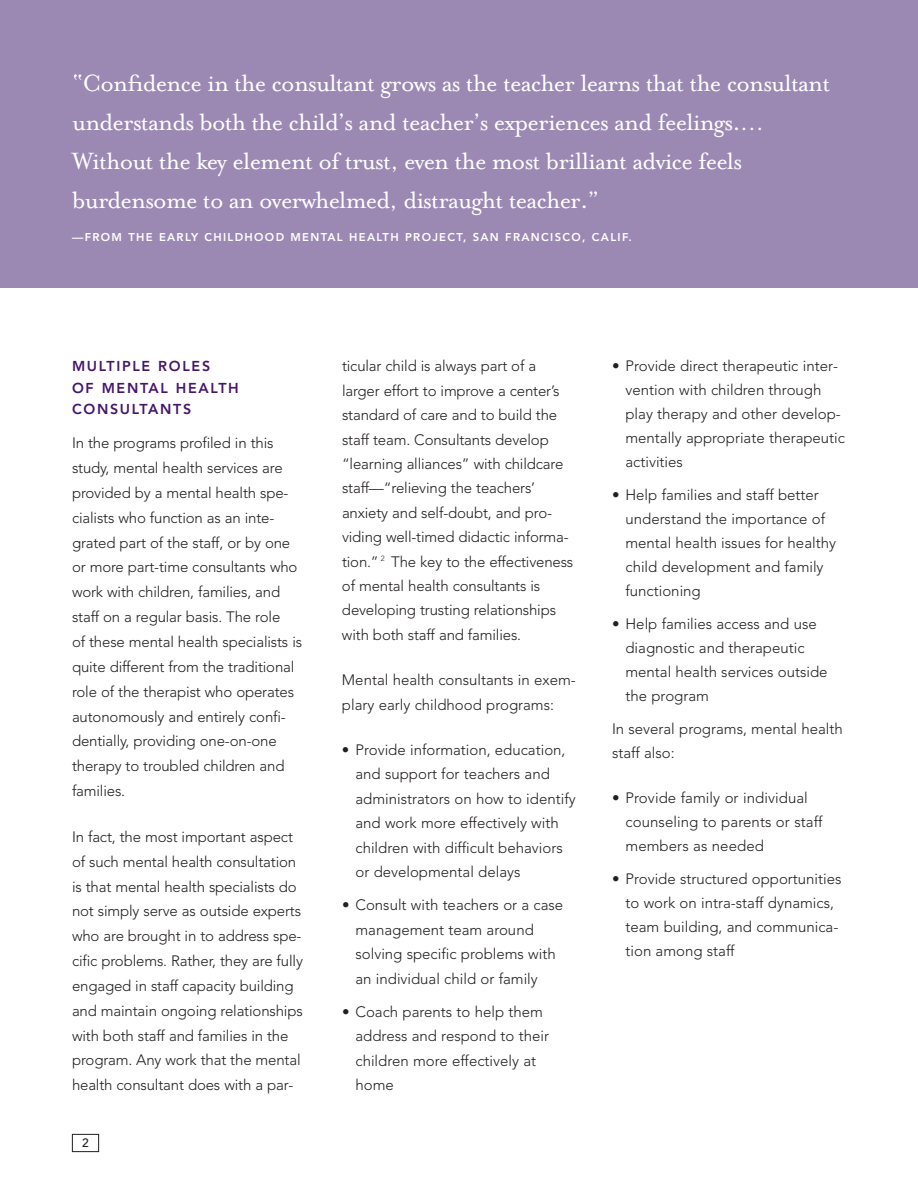
<style>
.page{position:relative;width:918px;height:1188px;background:#fff}
.page>*{position:absolute;margin:0;border:0;box-sizing:border-box;transform-origin:0 0}
.t1{font:27px/39px "Mrs Eaves Roman";letter-spacing:-.03em;color:#fff}
.t2{font:300 15px/24.9px "Avenir";letter-spacing:-.01em;color:#231f1f}
.t3{font:800 14.25px/21.9px "Avenir";letter-spacing:.12em;color:#45166a}
.t4{font:500 12px "Avenir";color:#231f1f}
.t5{font:800 11.25px "Avenir";letter-spacing:.12em;color:#fff}
</style>
<div class="page">
<div style="left:0;top:0;width:918px;height:288px;background:#9b89b4"></div>
<div style="left:72px;top:1134px;width:27px;height:18px;border:1px solid #231f1f"></div>
<p class="t1" style="left:72px;top:62px;width:760px">“Confidence in the consultant grows as the teacher learns that the consultant understands both the child’s and teacher’s experiences and feelings.… Without the key element of trust, even the most brilliant advice feels burdensome to an overwhelmed, distraught teacher.”</p>
<p class="t5" style="left:72px;top:233px;width:561px">—FROM THE EARLY CHILDHOOD MENTAL HEALTH PROJECT, SAN FRANCISCO, CALIF.</p>
<p class="t3" style="left:72px;top:356px;width:168px">MULTIPLE ROLES<br>OF MENTAL HEALTH<br>CONSULTANTS</p>
<p class="t2" style="left:72px;top:432px;width:232px">In the programs profiled in this study, mental health services are provided by a mental health spe&shy;cialists who function as an inte&shy;grated part of the staff, or by one or more part-time consultants who work with children, families, and staff on a regular basis. The role<br>of these mental health specialists is quite different from the traditional role of the therapist who operates autonomously and entirely confi&shy;dentially, providing one-on-one therapy to troubled children and families.</p>
<p class="t2" style="left:72px;top:825px;width:232px">In fact, the most important aspect of such mental health consultation is that mental health specialists do not simply serve as outside experts who are brought in to address spe&shy;cific problems. Rather, they are fully engaged in staff capacity building and maintain ongoing relationships with both staff and families in the program. Any work that the mental health consultant does with a par-</p>
<p class="t4" style="left:82px;top:1138px;width:8px">2</p>
<p class="t2" style="left:342px;top:355px;width:233px;line-height:24.5px">ticular child is always part of a larger effort to improve a center’s standard of care and to build the staff team. Consultants develop “learning alliances” with childcare staff—“relieving the teachers’ anxiety and self-doubt, and pro&shy;viding well-timed didactic informa&shy;tion.” <sup>2</sup> The key to the effectiveness of mental health consultants is developing trusting relationships with both staff and families.</p>
<p class="t2" style="left:342px;top:669px;width:235px;line-height:24.5px">Mental health consultants in exem&shy;plary early childhood programs:</p>
<p class="t2" style="left:356px;top:739px;width:222px;line-height:24.5px;text-indent:-14px">• Provide information, education, and support for teachers and administrators on how to identify and work more effectively with children with difficult behaviors or developmental delays</p>
<p class="t2" style="left:356px;top:894px;width:209px;line-height:24.5px;text-indent:-14px">• Consult with teachers or a case management team around solving specific problems with an individual child or family</p>
<p class="t2" style="left:356px;top:1001px;width:195px;line-height:24.5px;text-indent:-14px">• Coach parents to help them address and respond to their children more effectively at home</p>
<p class="t2" style="left:626px;top:355px;width:221px;line-height:24px;text-indent:-14px">• Provide direct therapeutic inter&shy;vention with children through play therapy and other develop&shy;mentally appropriate therapeutic activities</p>
<p class="t2" style="left:626px;top:484px;width:212px;line-height:24px;text-indent:-14px">• Help families and staff better understand the importance of mental health issues for healthy child development and family functioning</p>
<p class="t2" style="left:626px;top:613px;width:204px;line-height:24px;text-indent:-14px">• Help families access and use diagnostic and therapeutic mental health services outside the program</p>
<p class="t2" style="left:612px;top:718px;width:232px;line-height:24px">In several programs, mental health staff also:</p>
<p class="t2" style="left:626px;top:787px;width:198px;line-height:24px;text-indent:-14px">• Provide family or individual counseling to parents or staff members as needed</p>
<p class="t2" style="left:626px;top:868px;width:218px;line-height:24px;text-indent:-14px">• Provide structured opportunities to work on intra-staff dynamics, team building, and communica&shy;tion among staff</p>
</div>
